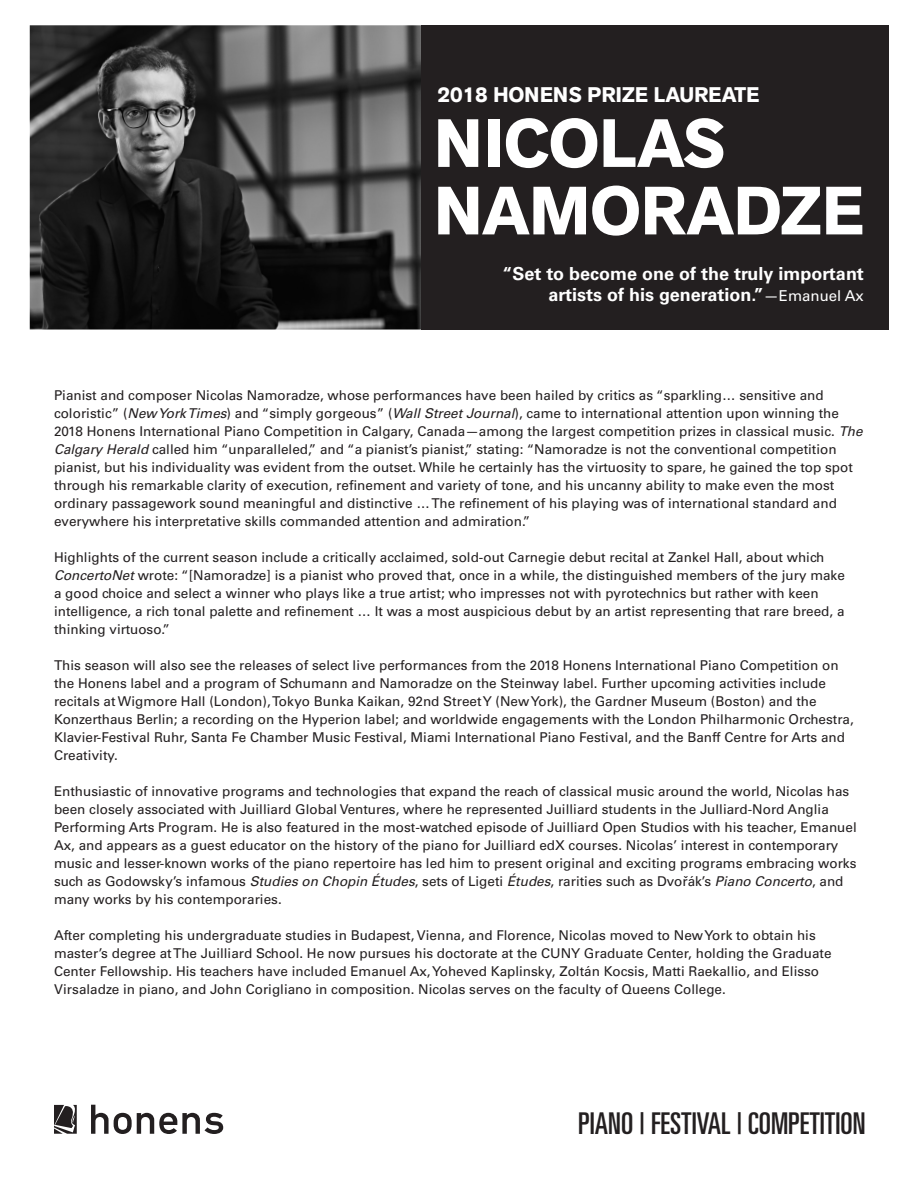
<style>
.page{position:relative;width:918px;height:1188px;background:#fff}
.page>*{position:absolute;margin:0;border:0;box-sizing:border-box;transform-origin:0 0}
.t1{font:700 67.5px "Akzid Grtsk Next";color:#fff}
.t2{font:ultra-condensed 30px "Univers LT Std";color:#231f20}
.t3{font:700 21px "Akzid Grtsk Next";color:#fff}
.t4{font:700 18px "Univers LT Std";color:#fff}
.t5{font:13.5px/18px "Univers LT Std";color:#231f20}
.s1{font-weight:400;font-size:15px}
.s2{font-style:italic}
</style>
<div class="page">
<img style="left:30px;top:25px;width:391px;height:305px">
<svg style="left:91px;top:1105px;width:132px;height:29px"></svg>
<svg style="left:54px;top:1105px;width:23px;height:29px"></svg>
<div style="left:421px;top:25px;width:468px;height:305px;background:#231f20"></div>
<p class="t3" style="left:438px;top:81px;width:324px">2018 HONENS PRIZE LAUREATE</p>
<p class="t1" style="left:434px;top:100px;width:292px">NICOLAS</p>
<p class="t1" style="left:434px;top:167px;width:432px">NAMORADZE</p>
<p class="t4" style="left:502px;top:263px;width:363px">“Set to become one of the truly important</p>
<p class="t4" style="left:549px;top:284px;width:317px">artists of his generation.”<span class="s1">—Emanuel Ax</span></p>
<p class="t5" style="left:54px;top:386px;width:810px">Pianist and composer Nicolas Namoradze, whose performances have been hailed by critics as “sparkling… sensitive and coloristic” (<span class="s2">New York Times</span>) and “simply gorgeous” (<span class="s2">Wall Street Journal</span>), came to international attention upon winning the 2018 Honens International Piano Competition in Calgary, Canada—among the largest competition prizes in classical music. <span class="s2">The Calgary Herald</span> called him “unparalleled,” and “a pianist’s pianist,” stating: “Namoradze is not the conventional competition pianist, but his individuality was evident from the outset. While he certainly has the virtuosity to spare, he gained the top spot through his remarkable clarity of execution, refinement and variety of tone, and his uncanny ability to make even the most ordinary passagework sound meaningful and distinctive … The refinement of his playing was of international standard and everywhere his interpretative skills commanded attention and admiration.”</p>
<p class="t5" style="left:54px;top:548px;width:793px">Highlights of the current season include a critically acclaimed, sold-out Carnegie debut recital at Zankel Hall, about which <span class="s2">ConcertoNet</span> wrote: “[Namoradze] is a pianist who proved that, once in a while, the distinguished members of the jury make a good choice and select a winner who plays like a true artist; who impresses not with pyrotechnics but rather with keen intelligence, a rich tonal palette and refinement … It was a most auspicious debut by an artist representing that rare breed, a thinking virtuoso.”</p>
<p class="t5" style="left:54px;top:656px;width:801px">This season will also see the releases of select live performances from the 2018 Honens International Piano Competition on the Honens label and a program of Schumann and Namoradze on the Steinway label. Further upcoming activities include recitals at Wigmore Hall (London), Tokyo Bunka Kaikan, 92nd Street Y (New York), the Gardner Museum (Boston) and the Konzerthaus Berlin; a recording on the Hyperion label; and worldwide engagements with the London Philharmonic Orchestra, Klavier-Festival Ruhr, Santa Fe Chamber Music Festival, Miami International Piano Festival, and the Banff Centre for Arts and Creativity.</p>
<p class="t5" style="left:54px;top:782px;width:804px">Enthusiastic of innovative programs and technologies that expand the reach of classical music around the world, Nicolas has been closely associated with Juilliard Global Ventures, where he represented Juilliard students in the Julliard-Nord Anglia Performing Arts Program. He is also featured in the most-watched episode of Juilliard Open Studios with his teacher, Emanuel Ax, and appears as a guest educator on the history of the piano for Juilliard edX courses. Nicolas’ interest in contemporary music and lesser-known works of the piano repertoire has led him to present original and exciting programs embracing works such as Godowsky’s infamous <span class="s2">Studies on Chopin Études</span>, sets of Ligeti <span class="s2">Études</span>, rarities such as Dvorák’s <span class="s2">Piano Concerto</span>, and many works by his contemporaries.</p>
<p class="t5" style="left:54px;top:926px;width:779px">After completing his undergraduate studies in Budapest, Vienna, and Florence, Nicolas moved to New York to obtain his master’s degree at The Juilliard School. He now pursues his doctorate at the CUNY Graduate Center, holding the Graduate Center Fellowship. His teachers have included Emanuel Ax, Yoheved Kaplinsky, Zoltán Kocsis, Matti Raekallio, and Elisso Virsaladze in piano, and John Corigliano in composition. Nicolas serves on the faculty of Queens College.</p>
<p class="t5" style="left:688px;top:881px;width:5px;rotate:-180deg">ˆ</p>
<p class="t2" style="left:578px;top:1106px;width:289px">PIANO | FESTIVAL | COMPETITION</p>
</div>
